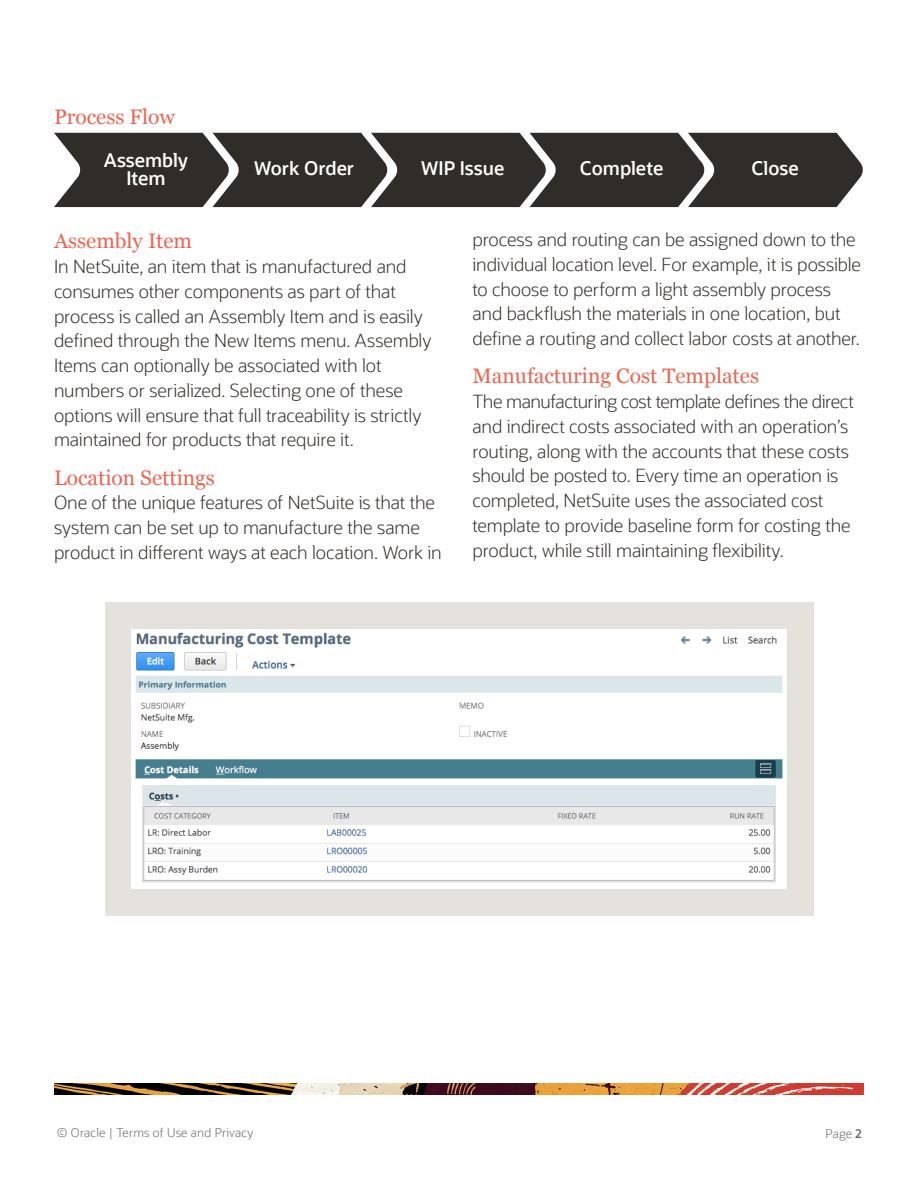
<style>
.page{position:relative;width:918px;height:1188px;background:#fff}
.page>*{position:absolute;margin:0;border:0;box-sizing:border-box;transform-origin:0 0}
.H2_Main_Body_Header{font:21px "Georgia";color:#ee644f}
.t1{font:600 18.75px/18.8px "Oracle Sans";color:#fff;text-align:center}
.Main_Body_2019{font:300 18px/24.8px "Oracle Sans";letter-spacing:-.01em;color:#312d2a}
.t2{font:300 12px "Oracle Sans";letter-spacing:.015em;color:#666}
.s1{font-weight:600}
</style>
<div class="page">
<img style="left:54px;top:1084px;width:810px;height:10px">
<svg style="left:54px;top:133px;width:809px;height:74px;background:#3f3d3a"></svg>
<div style="left:105px;top:602px;width:708px;height:314px;background:#e5e1dd"></div>
<img style="left:132px;top:629px;width:654px;height:260px">
<p class="H2_Main_Body_Header" style="left:54px;top:101px;width:123px">Process Flow</p>
<p class="t1" style="left:104px;top:151px;width:86px">Assembly<br>Item</p>
<p class="t1" style="left:254px;top:159px;width:102px">Work Order</p>
<p class="t1" style="left:421px;top:159px;width:85px">WIP Issue</p>
<p class="t1" style="left:580px;top:159px;width:85px">Complete</p>
<p class="t1" style="left:751px;top:159px;width:49px">Close</p>
<p class="H2_Main_Body_Header" style="left:54px;top:226px;width:140px">Assembly Item</p>
<p class="Main_Body_2019" style="left:54px;top:254px;width:379px">In NetSuite, an item that is manufactured and consumes other components as part of that process is called an Assembly Item and is easily defined through the New Items menu. Assembly Items can optionally be associated with lot numbers or serialized. Selecting one of these options will ensure that full traceability is strictly maintained for products that require it.</p>
<p class="H2_Main_Body_Header" style="left:54px;top:462px;width:163px">Location Settings</p>
<p class="Main_Body_2019" style="left:54px;top:491px;width:389px">One of the unique features of NetSuite is that the system can be set up to manufacture the same product in different ways at each location. Work in</p>
<p class="Main_Body_2019" style="left:472px;top:227px;width:390px">process and routing can be assigned down to the individual location level. For example, it is possible to choose to perform a light assembly process and backflush the materials in one location, but define a routing and collect labor costs at another.</p>
<p class="H2_Main_Body_Header" style="left:472px;top:361px;width:288px">Manufacturing Cost Templates</p>
<p class="Main_Body_2019" style="left:472px;top:389px;width:383px">The manufacturing cost template defines the direct and indirect costs associated with an operation’s routing, along with the accounts that these costs should be posted to. Every time an operation is completed, NetSuite uses the associated cost template to provide baseline form for costing the product, while still maintaining flexibility.</p>
<p class="t2" style="left:57px;top:1126px;width:198px">© Oracle | Terms of Use and Privacy</p>
<p class="t2" style="left:826px;top:1127px;width:38px">Page <span class="s1">2</span></p>
</div>
